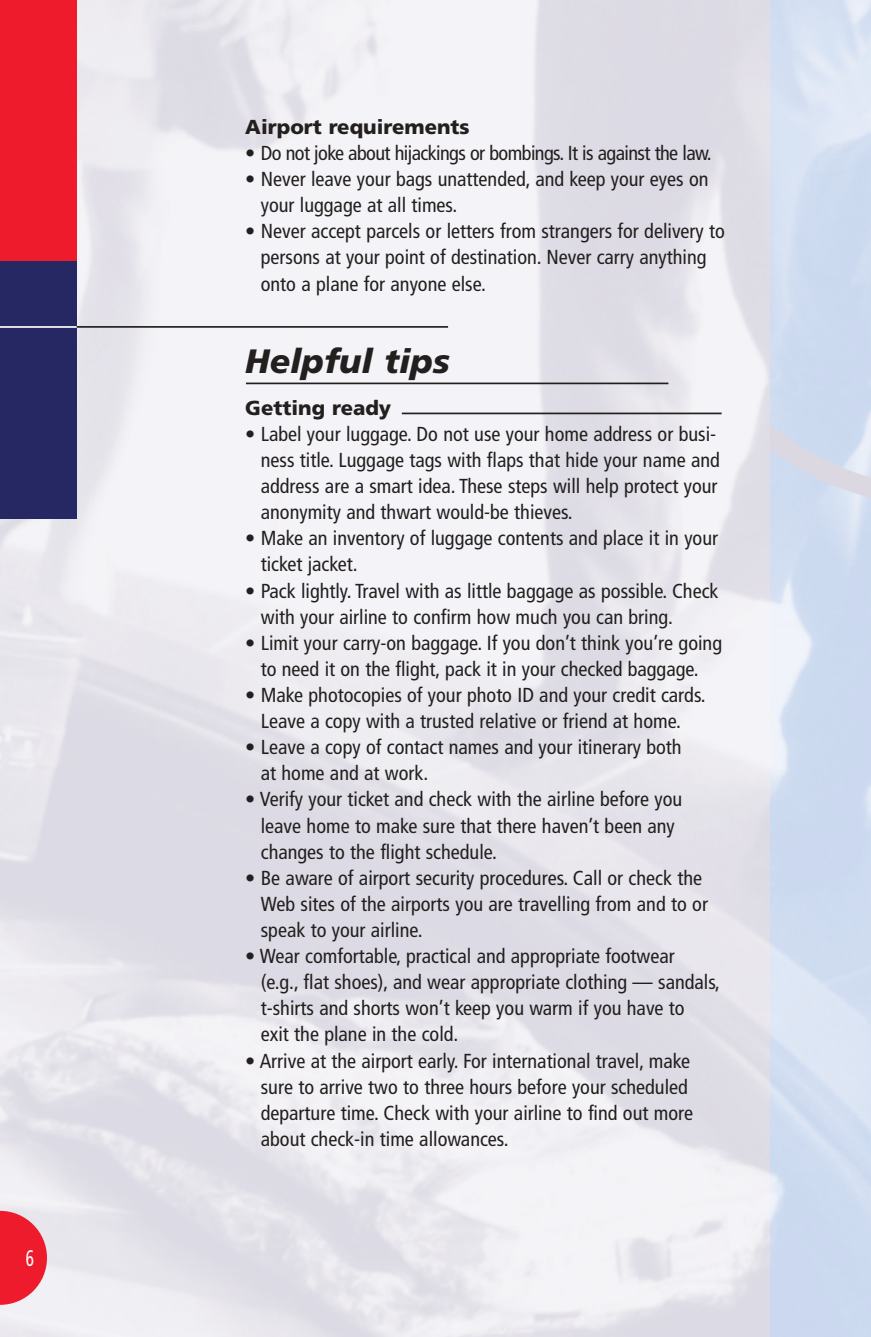
<style>
.page{position:relative;width:871px;height:1337px;background:#fff}
.page>*{position:absolute;margin:0;border:0;box-sizing:border-box;transform-origin:0 0}
.t1{font:italic 900 33.75px "Frutiger";color:#231f1f}
.t2{font:condensed 22.5px "Frutiger";color:#fff;scale:.76 1}
.t3{font:condensed 20.25px/26.1px "Frutiger";color:#231f1f}
.t4{font:condensed 20.25px "Frutiger";letter-spacing:-.03em;color:#231f1f}
.t5{font:900 20.25px "Frutiger";color:#231f1f}
</style>
<div class="page">
<svg style="left:770px;top:0;width:101px;height:507px;background:#d2def0"></svg>
<div style="left:0;top:0;width:770px;height:1336px;background:linear-gradient(to right,#eae8ee,#e8e6ed)"></div>
<div style="left:0;top:0;width:77px;height:262px;background:#ee1b2d"></div>
<div style="left:0;top:262px;width:77px;height:257px;background:#262863"></div>
<hr style="left:77px;top:326px;width:371px;height:2px;background:#231f1f">
<hr style="left:0;top:326px;width:77px;height:2px;background:#fff">
<hr style="left:402px;top:412px;width:319px;height:2px;background:#231f1f">
<hr style="left:246px;top:382px;width:422px;height:2px;background:#231f1f">
<svg style="left:0;top:1210px;width:47px;height:94px;background:#ed4757"></svg>
<p class="t2" style="left:26px;top:1249px;width:12px">6</p>
<p class="t5" style="left:245px;top:119px;width:226px">Airport requirements</p>
<p class="t4" style="left:245px;top:145px;width:468px">• Do not joke about hijackings or bombings. It is against the law.</p>
<p class="t3" style="left:261px;top:168px;width:449px;text-indent:-15px">• Never leave your bags unattended, and keep your eyes on your luggage at all times.</p>
<p class="t3" style="left:261px;top:220px;width:466px;text-indent:-15px">• Never accept parcels or letters from strangers for delivery to persons at your point of destination. Never carry anything onto a plane for anyone else.</p>
<h1 class="t1" style="left:245px;top:347px;width:206px">Helpful tips</h1>
<p class="t5" style="left:245px;top:399px;width:147px">Getting ready</p>
<p class="t3" style="left:261px;top:422px;width:460px;text-indent:-15px">• Label your luggage. Do not use your home address or busi&shy;ness title. Luggage tags with flaps that hide your name and address are a smart idea. These steps will help protect your anonymity and thwart would-be thieves.</p>
<p class="t3" style="left:261px;top:527px;width:459px;text-indent:-15px">• Make an inventory of luggage contents and place it in your ticket jacket.</p>
<p class="t3" style="left:261px;top:579px;width:459px;text-indent:-15px">• Pack lightly. Travel with as little baggage as possible. Check with your airline to confirm how much you can bring.</p>
<p class="t3" style="left:245px;top:631px;width:478px;text-align:center">• Limit your carry-on baggage. If you don’t think you’re going to need it on the flight, pack it in your checked baggage.</p>
<p class="t3" style="left:245px;top:683px;width:462px;text-align:center">• Make photocopies of your photo ID and your credit cards.<br>Leave a copy with a trusted relative or friend at home.</p>
<p class="t3" style="left:261px;top:735px;width:422px;text-indent:-15px">• Leave a copy of contact names and your itinerary both at home and at work.</p>
<p class="t3" style="left:261px;top:788px;width:423px;text-indent:-15px">• Verify your ticket and check with the airline before you leave home to make sure that there haven’t been any changes to the flight schedule.</p>
<p class="t3" style="left:261px;top:866px;width:449px;text-indent:-15px">• Be aware of airport security procedures. Call or check the<br>Web sites of the airports you are travelling from and to or speak to your airline.</p>
<p class="t3" style="left:261px;top:944px;width:461px;text-indent:-15px">• Wear comfortable, practical and appropriate footwear<br>(e.g., flat shoes), and wear appropriate clothing — sandals, t-shirts and shorts won’t keep you warm if you have to<br>exit the plane in the cold.</p>
<p class="t3" style="left:261px;top:1049px;width:434px;text-indent:-15px">• Arrive at the airport early. For international travel, make sure to arrive two to three hours before your scheduled departure time. Check with your airline to find out more about check-in time allowances.</p>
</div>
